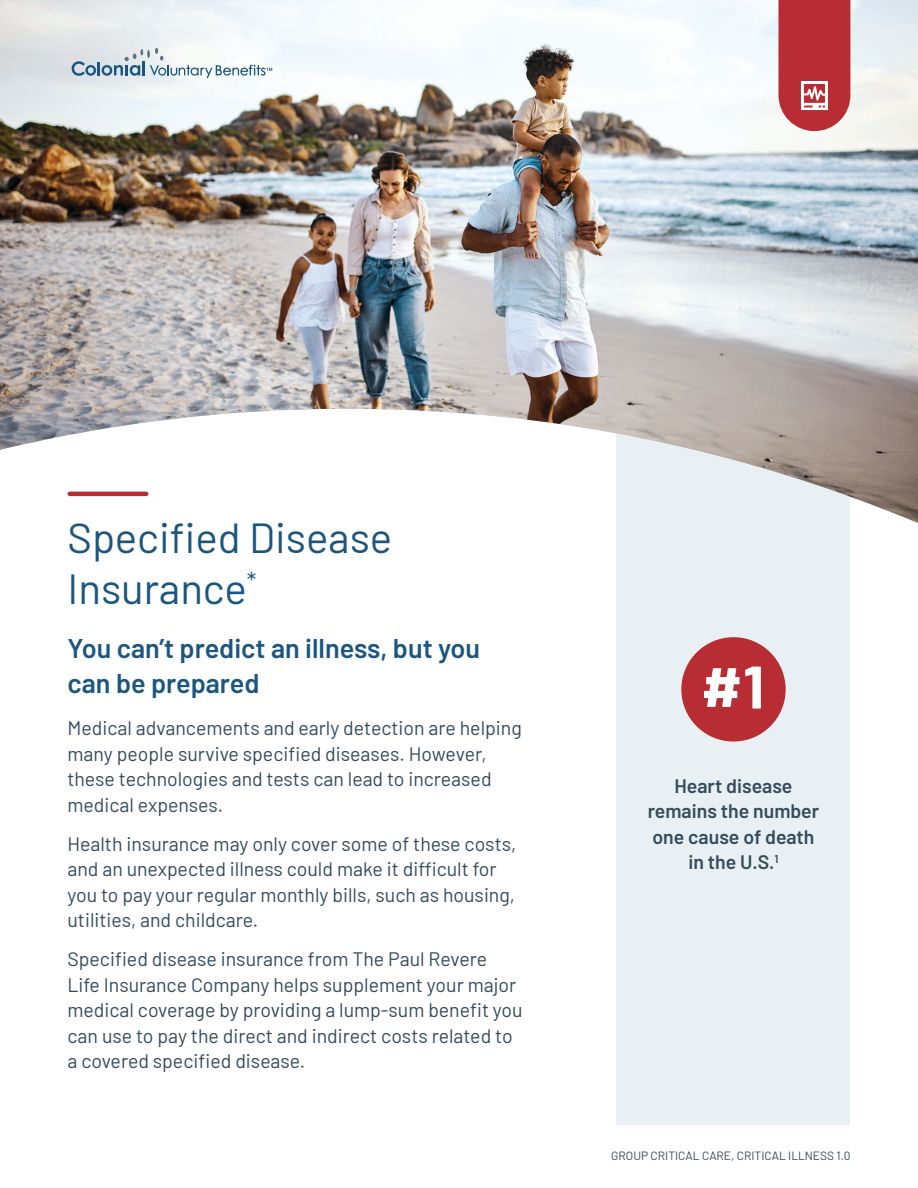
<style>
.page{position:relative;width:918px;height:1188px;background:#fff}
.page>*{position:absolute;margin:0;border:0;box-sizing:border-box;transform-origin:0 0}
.t1{font:700 60px "Barlow";color:#fff}
.H1__Title_-_28_34{font:42px/51px "Barlow";color:#1a5680}
.H2__Subtitle_-_MAX{font:600 27px/34.5px "Barlow";color:#1a5680}
.Body_-_Large_-_13_17{font:19.5px/25.5px "Barlow";color:#344b5b}
.Call_out_Quote_-_Med{font:600 19.5px/25.5px "Barlow";color:#344b5b;text-align:center}
.disclosure_copyright{font:12px "Barlow";color:#344b5b}
</style>
<div class="page">
<div style="left:616px;top:230px;width:234px;height:895px;background:#e8f0f4"></div>
<img style="left:0;top:0;width:918px;height:523px">
<svg style="left:72px;top:48px;width:200px;height:30px"></svg>
<hr style="left:70px;top:492px;width:76px;height:4px;background:#b72d33">
<div style="left:681px;top:637px;width:105px;height:105px;background:#b72d33;border-radius:50%"></div>
<svg style="left:778px;top:0;width:72px;height:131px;background:#be4449"></svg>
<h1 class="H1__Title_-_28_34" style="left:68px;top:509px;width:326px">Specified Disease<br>Insurance<sup>*</sup></h1>
<h2 class="H2__Subtitle_-_MAX" style="left:68px;top:629px;width:414px">You can’t predict an illness, but you can be prepared</h2>
<p class="Body_-_Large_-_13_17" style="left:68px;top:714px;width:456px">Medical advancements and early detection are helping many people survive specified diseases. However, these technologies and tests can lead to increased medical expenses.</p>
<p class="Body_-_Large_-_13_17" style="left:68px;top:829px;width:450px">Health insurance may only cover some of these costs, and an unexpected illness could make it difficult for you to pay your regular monthly bills, such as housing, utilities, and childcare.</p>
<p class="Body_-_Large_-_13_17" style="left:68px;top:945px;width:457px">Specified disease insurance from The Paul Revere Life Insurance Company helps supplement your major medical coverage by providing a lump-sum benefit you can use to pay the direct and indirect costs related to a covered specified disease.</p>
<h1 class="t1" style="left:701px;top:643px;width:65px">#1</h1>
<p class="Call_out_Quote_-_Med" style="left:648px;top:771px;width:173px">Heart disease remains the number one cause of death in the U.S.<sup>1</sup></p>
<p class="disclosure_copyright" style="left:611px;top:1146px;width:241px">GROUP CRITICAL CARE, CRITICAL ILLNESS 1.0</p>
</div>
